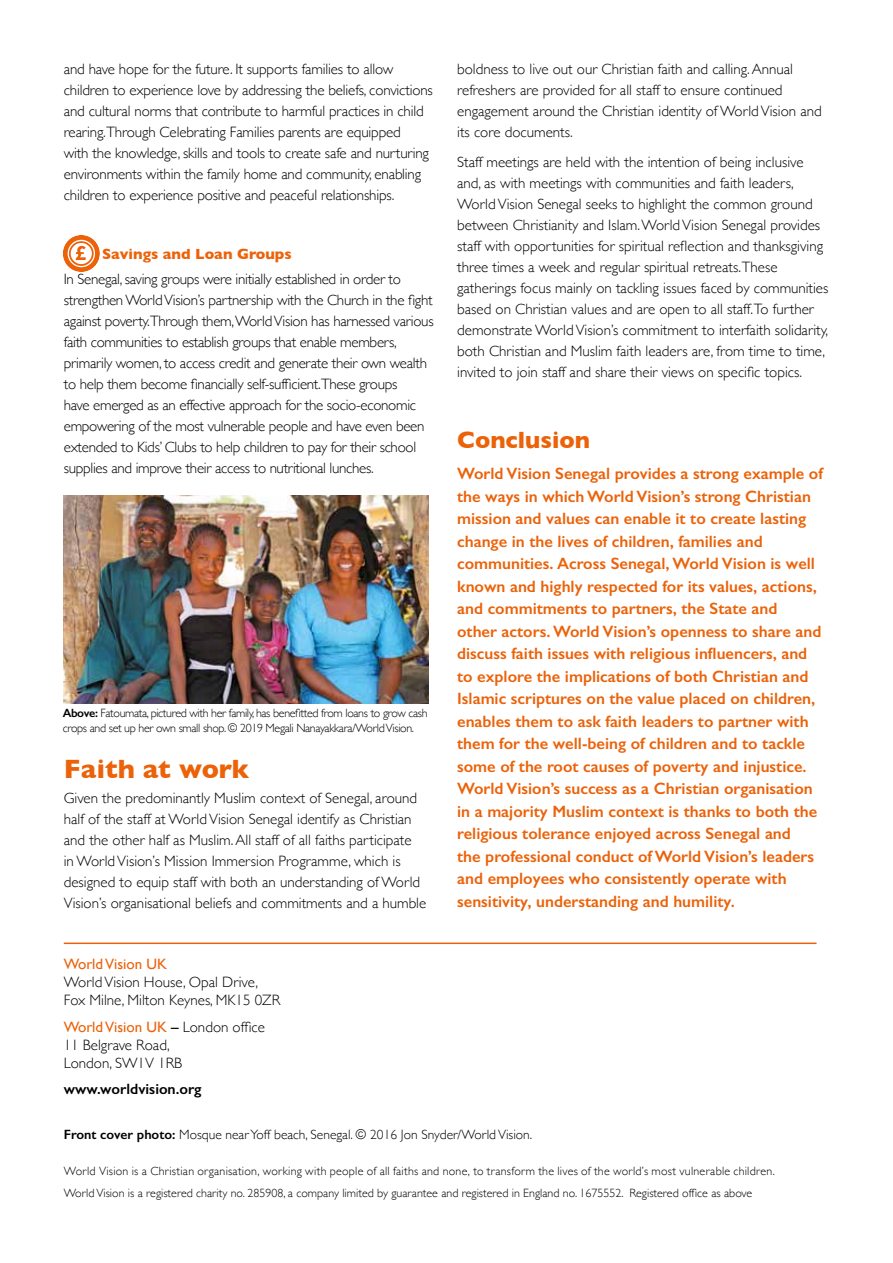
<style>
.page{position:relative;width:893px;height:1263px;background:#fff}
.page>*{position:absolute;margin:0;border:0;box-sizing:border-box;transform-origin:0 0}
.t1{font:700 27px "Gill Sans";color:#eb6209}
.t2{font:700 24px "Gill Sans";color:#eb6209}
.t3{font:600 16.5px/22.5px "Gill Sans";color:#eb6209}
.t4{font:300 15px/21px "Gill Sans";color:#000}
.t5{font:300 15px/21px "Gill Sans";letter-spacing:-.02em;color:#000}
.t6{font:700 15px "Gill Sans";color:#eb6209}
.t7{font:600 15px "Gill Sans";color:#000}
.t8{font:15px "Gill Sans";color:#eb6209}
.t9{font:300 13.5px "Gill Sans";color:#000}
.t10{font:300 12px/22.2px "Gill Sans";color:#000}
.t11{font:300 12px/15px "Gill Sans";letter-spacing:-.03em;color:#000}
.s1{font-weight:600}
.s2{font-weight:400;color:#eb6209}
.s3{font-weight:400}
</style>
<div class="page">
<hr style="left:64px;top:942px;width:752px;height:2px;background:#eb6209">
<div style="left:63px;top:235px;width:37px;height:37px;background:#eb6209;border-radius:50%"></div>
<svg style="left:68px;top:240px;width:27px;height:27px"></svg>
<img style="left:64px;top:495px;width:364px;height:209px">
<p class="t4" style="left:64px;top:58px;width:371px">and have hope for the future. It supports families to allow children to experience love by addressing the beliefs, convictions and cultural norms that contribute to harmful practices in child rearing.Through Celebrating Families parents are equipped<br>with the knowledge, skills and tools to create safe and nurturing environments within the family home and community, enabling children to experience positive and peaceful relationships.</p>
<p class="t6" style="left:102px;top:242px;width:191px">Savings and Loan Groups</p>
<p class="t5" style="left:64px;top:268px;width:371px">In Senegal, saving groups were initially established in order to strengthen World Vision’s partnership with the Church in the fight against poverty.Through them,World Vision has harnessed various faith communities to establish groups that enable members, primarily women, to access credit and generate their own wealth to help them become financially self-sufficient.These groups<br>have emerged as an effective approach for the socio-economic empowering of the most vulnerable people and have even been extended to Kids’ Clubs to help children to pay for their school supplies and improve their access to nutritional lunches.</p>
<p class="t11" style="left:63px;top:705px;width:366px"><span class="s1">Above:</span> Fatoumata, pictured with her family, has benefitted from loans to grow cash crops and set up her own small shop. © 2019 Megali Nanayakkara/World Vision.</p>
<h1 class="t1" style="left:64px;top:747px;width:187px">Faith at work</h1>
<p class="t4" style="left:64px;top:787px;width:364px">Given the predominantly Muslim context of Senegal, around half of the staff at World Vision Senegal identify as Christian and the other half as Muslim. All staff of all faiths participate<br>in World Vision’s Mission Immersion Programme, which is designed to equip staff with both an understanding of World Vision’s organisational beliefs and commitments and a humble</p>
<p class="t4" style="left:457px;top:58px;width:366px">boldness to live out our Christian faith and calling. Annual refreshers are provided for all staff to ensure continued engagement around the Christian identity of World Vision and its core documents.</p>
<p class="t4" style="left:457px;top:151px;width:373px">Staff meetings are held with the intention of being inclusive and, as with meetings with communities and faith leaders, World Vision Senegal seeks to highlight the common ground between Christianity and Islam. World Vision Senegal provides staff with opportunities for spiritual reflection and thanksgiving three times a week and regular spiritual retreats.These gatherings focus mainly on tackling issues faced by communities based on Christian values and are open to all staff.To further demonstrate World Vision’s commitment to interfaith solidarity, both Christian and Muslim faith leaders are, from time to time, invited to join staff and share their views on specific topics.</p>
<h2 class="t2" style="left:457px;top:421px;width:134px">Conclusion</h2>
<p class="t3" style="left:457px;top:462px;width:367px">World Vision Senegal provides a strong example of the ways in which World Vision’s strong Christian mission and values can enable it to create lasting change in the lives of children, families and communities. Across Senegal, World Vision is well known and highly respected for its values, actions, and commitments to partners, the State and<br>other actors. World Vision’s openness to share and discuss faith issues with religious influencers, and to explore the implications of both Christian and Islamic scriptures on the value placed on children, enables them to ask faith leaders to partner with them for the well-being of children and to tackle some of the root causes of poverty and injustice.<br>World Vision’s success as a Christian organisation in a majority Muslim context is thanks to both the religious tolerance enjoyed across Senegal and<br>the professional conduct of World Vision’s leaders and employees who consistently operate with sensitivity, understanding and humility.</p>
<p class="t8" style="left:64px;top:955px;width:105px">World Vision UK</p>
<p class="t4" style="left:64px;top:973px;width:218px;line-height:18px">World Vision House, Opal Drive,<br>Fox Milne, Milton Keynes, MK15 0ZR</p>
<p class="t4" style="left:64px;top:1017px;width:203px;line-height:18px"><span class="s2">World Vision UK</span> <span class="s3">–</span> London office<br>11 Belgrave Road,<br>London, SW1V 1RB</p>
<p class="t7" style="left:64px;top:1080px;width:139px">www.worldvision.org</p>
<p class="t9" style="left:64px;top:1124px;width:470px"><span class="s1">Front cover photo:</span> Mosque near Yoff beach, Senegal. © 2016 Jon Snyder/World Vision.</p>
<p class="t10" style="left:64px;top:1159px;width:713px">World Vision is a Christian organisation, working with people of all faiths and none, to transform the lives of the world’s most vulnerable children.<br>World Vision is a registered charity no. 285908, a company limited by guarantee and registered in England no. 1675552. Registered office as above</p>
</div>
